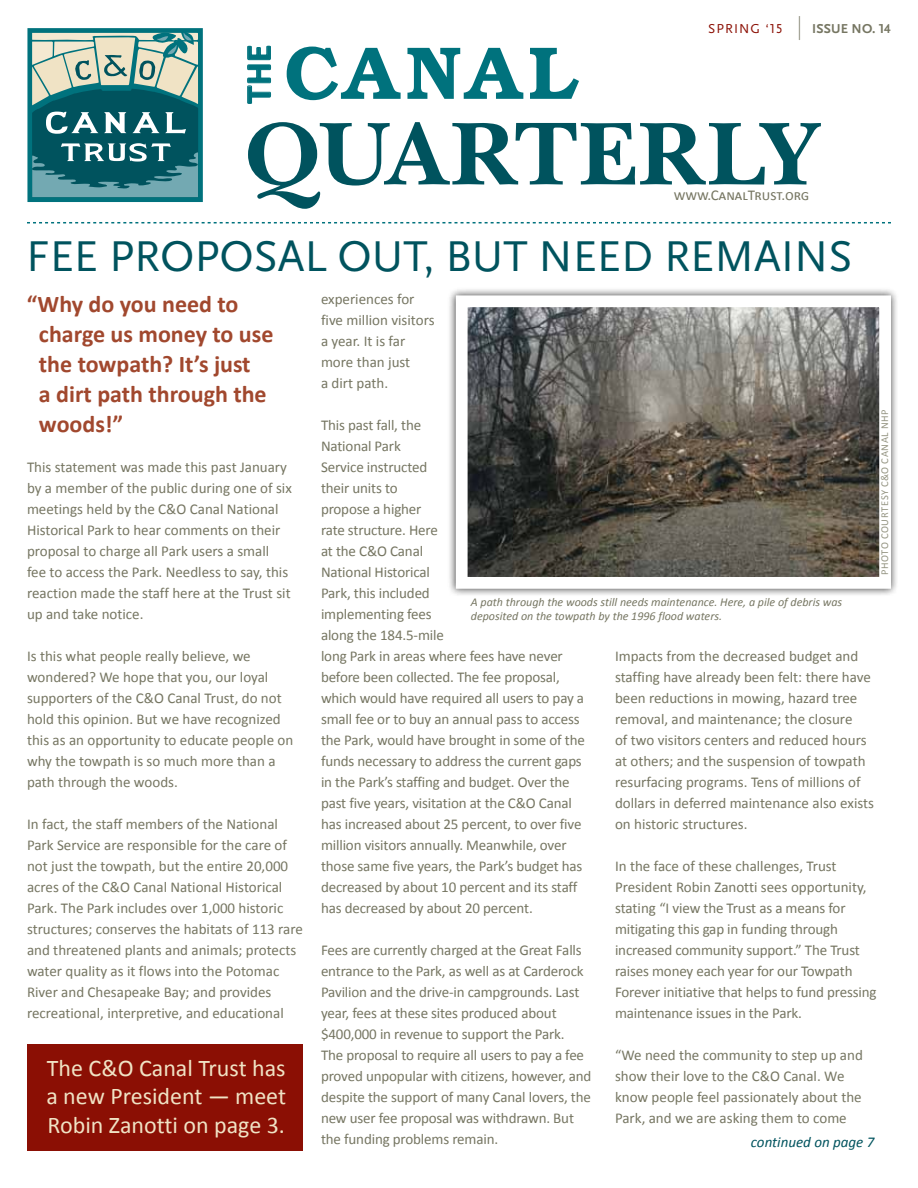
<style>
.page{position:relative;width:918px;height:1188px;background:#fff}
.page>*{position:absolute;margin:0;border:0;box-sizing:border-box;transform-origin:0 0}
.t1{font:700 93px "New Baskerville";color:#00535e}
.t2{font:600 75px "Bookman";letter-spacing:.09em;color:#00727d}
.t3{font:45px "Scala Sans OT";color:#00535e}
.t4{font:700 36px "Calibri";color:#00727d}
.t5{font:700 24px/30px "Calibri";color:#a1482e}
.t6{font:24px/28.8px "Calibri";color:#f0e3c5;text-align:justify}
.t7{font:15px/21px "Calibri";letter-spacing:-.01em;color:#767662}
.t8{font:italic 15px "Calibri";color:#00535e}
.t9{font:700 13.5px "Scala Sans OT";letter-spacing:.01em;color:#767662}
.t10{font:italic 12px/14.4px "Calibri";color:#767662}
.t11{font:10.5px "Calibri";letter-spacing:.055em;color:#959583}
.s1{font-weight:400;color:#8b0f04}
.s2{font-family:"Calibri";font-weight:400;font-size:27px}
</style>
<div class="page">
<svg style="left:27px;top:28px;width:176px;height:174px;background:#589191"></svg>
<svg style="left:247px;top:46px;width:24px;height:58px"></svg>
<svg style="left:27px;top:222px;width:864px;height:1px"></svg>
<div style="left:27px;top:1044px;width:276px;height:106px;background:#8b0f04"></div>
<div style="left:448px;top:287px;width:451px;height:310px;background:#000;opacity:.75"></div>
<img style="left:469px;top:308px;width:409px;height:268px">
<div style="left:456px;top:295px;width:435px;height:294px;border:12px solid #fff"></div>
<p class="t9" style="left:708px;top:21px;width:184px"><span class="s1">SPRING ‘15</span> <span class="s2">|</span> ISSUE NO. 14</p>
<h2 class="t2" style="left:284px;top:28px;width:294px">CANAL</h2>
<h1 class="t1" style="left:243px;top:100px;width:577px">QUARTERLY</h1>
<h3 class="t4" style="left:236px;top:104px;width:60px;rotate:-90deg">the</h3>
<p class="t7" style="left:674px;top:185px;width:137px">www.CanalTrust.org</p>
<h3 class="t3" style="left:26px;top:232px;width:539px">FEE PROPOSAL OUT, BUT NEE</h3>
<h3 class="t3" style="left:621px;top:232px;width:183px">D RE MAINS</h3>
<h3 class="t5" style="left:39px;top:289px;width:236px;text-indent:-12px">“Why do you need to charge us money to use the towpath? It’s just<br>a dirt path through the woods!”</h3>
<p class="t7" style="left:321px;top:289px;width:115px">experiences for five million visitors a year. It is far more than just<br>a dirt path.</p>
<p class="t11" style="left:878px;top:575px;width:167px;rotate:-90deg">Photo courtesy C&amp;O Canal NHP</p>
<p class="t7" style="left:321px;top:415px;width:265px">This past fall, the<br>National Park<br>Service instructed<br>their units to<br>propose a higher<br>rate structure. Here<br>at the C&amp;O Canal<br>National Historical<br>Park, this included<br>implementing fees<br>along the 184.5-mile<br>long Park in areas where fees have never before been collected. The fee proposal, which would have required all users to pay a small fee or to buy an annual pass to access the Park, would have brought in some of the funds necessary to address the current gaps in the Park’s staffing and budget. Over the past five years, visitation at the C&amp;O Canal has increased about 25 percent, to over five million visitors annually. Meanwhile, over those same five years, the Park’s budget has decreased by about 10 percent and its staff has decreased by about 20 percent.</p>
<p class="t7" style="left:321px;top:940px;width:272px">Fees are currently charged at the Great Falls entrance to the Park, as well as at Carderock Pavilion and the drive-in campgrounds. Last year, fees at these sites produced about $400,000 in revenue to support the Park.<br>The proposal to require all users to pay a fee proved unpopular with citizens, however, and despite the support of many Canal lovers, the new user fee proposal was withdrawn. But the funding problems remain.</p>
<p class="t7" style="left:27px;top:457px;width:266px">This statement was made this past January by a member of the public during one of six meetings held by the C&amp;O Canal National Historical Park to hear comments on their proposal to charge all Park users a small fee to access the Park. Needless to say, this reaction made the staff here at the Trust sit up and take notice.</p>
<p class="t7" style="left:27px;top:646px;width:268px">Is this what people really believe, we wondered? We hope that you, our loyal supporters of the C&amp;O Canal Trust, do not hold this opinion. But we have recognized this as an opportunity to educate people on why the towpath is so much more than a path through the woods.</p>
<p class="t7" style="left:27px;top:814px;width:277px">In fact, the staff members of the National Park Service are responsible for the care of not just the towpath, but the entire 20,000 acres of the C&amp;O Canal National Historical Park. The Park includes over 1,000 historic structures; conserves the habitats of 113 rare and threatened plants and animals; protects water quality as it flows into the Potomac River and Chesapeake Bay; and provides recreational, interpretive, and educational</p>
<h3 class="t6" style="left:46px;top:1053px;width:241px">The C&amp;O Canal Trust has a new President — meet Robin Zanotti on page 3.</h3>
<p class="t10" style="left:471px;top:594px;width:373px">A path through the woods still needs maintenance. Here, a pile of debris was deposited on the towpath by the 1996 flood waters.</p>
<p class="t7" style="left:615px;top:646px;width:261px">Impacts from the decreased budget and staffing have already been felt: there have been reductions in mowing, hazard tree removal, and maintenance; the closure<br>of two visitors centers and reduced hours at others; and the suspension of towpath resurfacing programs. Tens of millions of dollars in deferred maintenance also exists on historic structures.</p>
<p class="t7" style="left:615px;top:856px;width:263px">In the face of these challenges, Trust President Robin Zanotti sees opportunity, stating “I view the Trust as a means for mitigating this gap in funding through increased community support.” The Trust raises money each year for our Towpath Forever initiative that helps to fund pressing maintenance issues in the Park.</p>
<p class="t7" style="left:615px;top:1045px;width:249px">“We need the community to step up and show their love to the C&amp;O Canal. We know people feel passionately about the Park, and we are asking them to come</p>
<p class="t8" style="left:751px;top:1131px;width:125px">continued on page 7</p>
</div>
